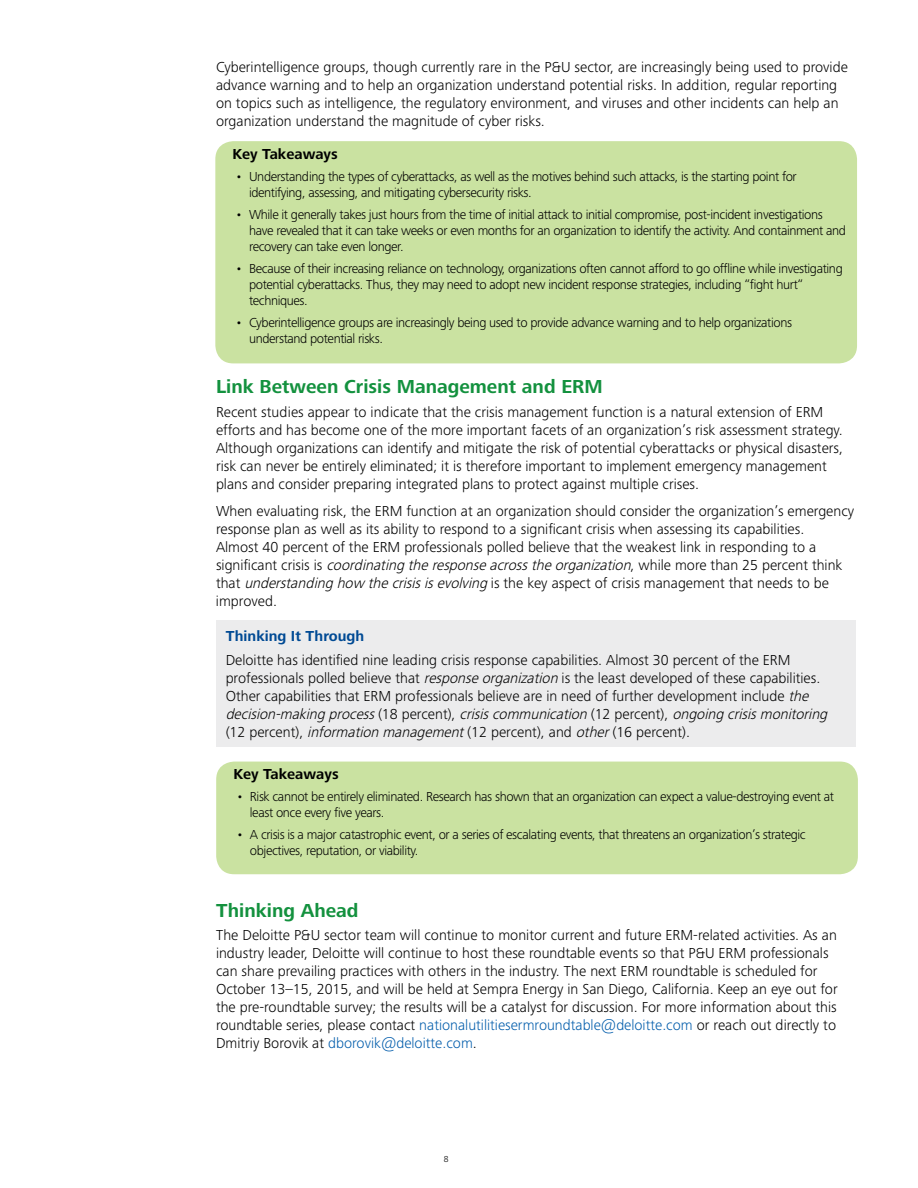
<style>
.page{position:relative;width:918px;height:1188px;background:#fff}
.page>*{position:absolute;margin:0;border:0;box-sizing:border-box;transform-origin:0 0}
.t1{font:700 19.5px "Frutiger Next Pro";color:#13913e}
.t2{font:300 15px/18px "Frutiger Next Pro";color:#000}
.t3{font:700 15px "Frutiger Next Pro";color:#000}
.t4{font:700 15px "Frutiger Next Pro";color:#004a94}
.t5{font:300 13.5px/16.2px "Frutiger Next Pro";letter-spacing:-.03em;color:#000}
.t6{font:300 9px "Frutiger Next Pro";color:#000}
.s1{font-style:italic}
.s2{color:#005cab}
</style>
<div class="page">
<div style="left:216px;top:620px;width:639px;height:127px;background:#ececed"></div>
<div style="left:216px;top:762px;width:642px;height:112px;background:#cae2a1;border-radius:18px"></div>
<div style="left:215px;top:141px;width:642px;height:222px;background:#cae2a1;border-radius:18px"></div>
<p class="t2" style="left:216px;top:58px;width:633px">Cyberintelligence groups, though currently rare in the P&amp;U sector, are increasingly being used to provide advance warning and to help an organization understand potential risks. In addition, regular reporting on topics such as intelligence, the regulatory environment, and viruses and other incidents can help an organization understand the magnitude of cyber risks.</p>
<p class="t3" style="left:233px;top:145px;width:107px">Key Takeaways</p>
<p class="t5" style="left:249px;top:168px;width:549px;text-indent:-14px">• Understanding the types of cyberattacks, as well as the motives behind such attacks, is the starting point for identifying, assessing, and mitigating cybersecurity risks.</p>
<p class="t5" style="left:249px;top:206px;width:598px;text-indent:-14px">• While it generally takes just hours from the time of initial attack to initial compromise, post-incident investigations have revealed that it can take weeks or even months for an organization to identify the activity. And containment and recovery can take even longer.</p>
<p class="t5" style="left:249px;top:260px;width:595px;text-indent:-14px">• Because of their increasing reliance on technology, organizations often cannot afford to go offline while investigating potential cyberattacks. Thus, they may need to adopt new incident response strategies, including “fight hurt“ techniques.</p>
<p class="t5" style="left:249px;top:314px;width:545px;text-indent:-14px">• Cyberintelligence groups are increasingly being used to provide advance warning and to help organizations understand potential risks.</p>
<h1 class="t1" style="left:216px;top:375px;width:388px">Link Between Crisis Management and ERM</h1>
<p class="t2" style="left:216px;top:403px;width:629px">Recent studies appear to indicate that the crisis management function is a natural extension of ERM efforts and has become one of the more important facets of an organization’s risk assessment strategy.<br>Although organizations can identify and mitigate the risk of potential cyberattacks or physical disasters, risk can never be entirely eliminated; it is therefore important to implement emergency management plans and consider preparing integrated plans to protect against multiple crises.</p>
<p class="t2" style="left:216px;top:502px;width:640px">When evaluating risk, the ERM function at an organization should consider the organization’s emergency response plan as well as its ability to respond to a significant crisis when assessing its capabilities.<br>Almost 40 percent of the ERM professionals polled believe that the weakest link in responding to a<br>s i g n i fi c a n t c r i s i s i s <span class="s1">coordinating theresponseacrosstheorganization</span>, w h i l e m o re t h a n 2 5 p e rc e n t t h i n k that <span class="s1">understanding how thecrisisisevolving</span> is the key aspect of crisis management that needs to be improved.</p>
<p class="t4" style="left:226px;top:627px;width:140px">Thinking It Through</p>
<p class="t2" style="left:226px;top:651px;width:607px">Deloitte has identified nine leading crisis response capabilities. Almost 30 percent of the ERM professionals polled believe that <span class="s1">responseorganization</span> is the least developed of these capabilities.<br>Other capabilities that ERM professionals believe are in need of further development include <span class="s1">the decision-making process</span>( 1 8 p e r c e n t ) , <span class="s1">crisiscommunication</span> ( 1 2 p e r c e n t ) , <span class="s1">ongoing crisismonitoring </span>(12 percent), <span class="s1">information management</span>(12 percent), and <span class="s1">other</span>(16 percent).</p>
<p class="t3" style="left:233px;top:766px;width:107px">Key Takeaways</p>
<p class="t5" style="left:250px;top:789px;width:586px;text-indent:-14px">• Risk cannot be entirely eliminated. Research has shown that an organization can expect a value-destroying event at least once every five years.</p>
<p class="t5" style="left:250px;top:826px;width:557px;text-indent:-14px">• A crisis is a major catastrophic event, or a series of escalating events, that threatens an organization’s strategic objectives, reputation, or viability.</p>
<h1 class="t1" style="left:216px;top:899px;width:144px">Thinking Ahead</h1>
<p class="t2" style="left:216px;top:927px;width:623px">The Deloitte P&amp;U sector team will continue to monitor current and future ERM-related activities. As an industry leader, Deloitte will continue to host these roundtable events so that P&amp;U ERM professionals can share prevailing practices with others in the industry. The next ERM roundtable is scheduled for October 13–15, 2015, and will be held at Sempra Energy in San Diego, California. Keep an eye out for the pre-roundtable survey; the results will be a catalyst for discussion. For more information about this roundtable series, please contact <span class="s2">nationalutilitiesermroundtable@deloitte.com</span> or reach out directly to Dmitriy Borovik at <span class="s2">dborovik@deloitte.com</span>.</p>
<p class="t6" style="left:444px;top:1154px;width:6px">8</p>
</div>
